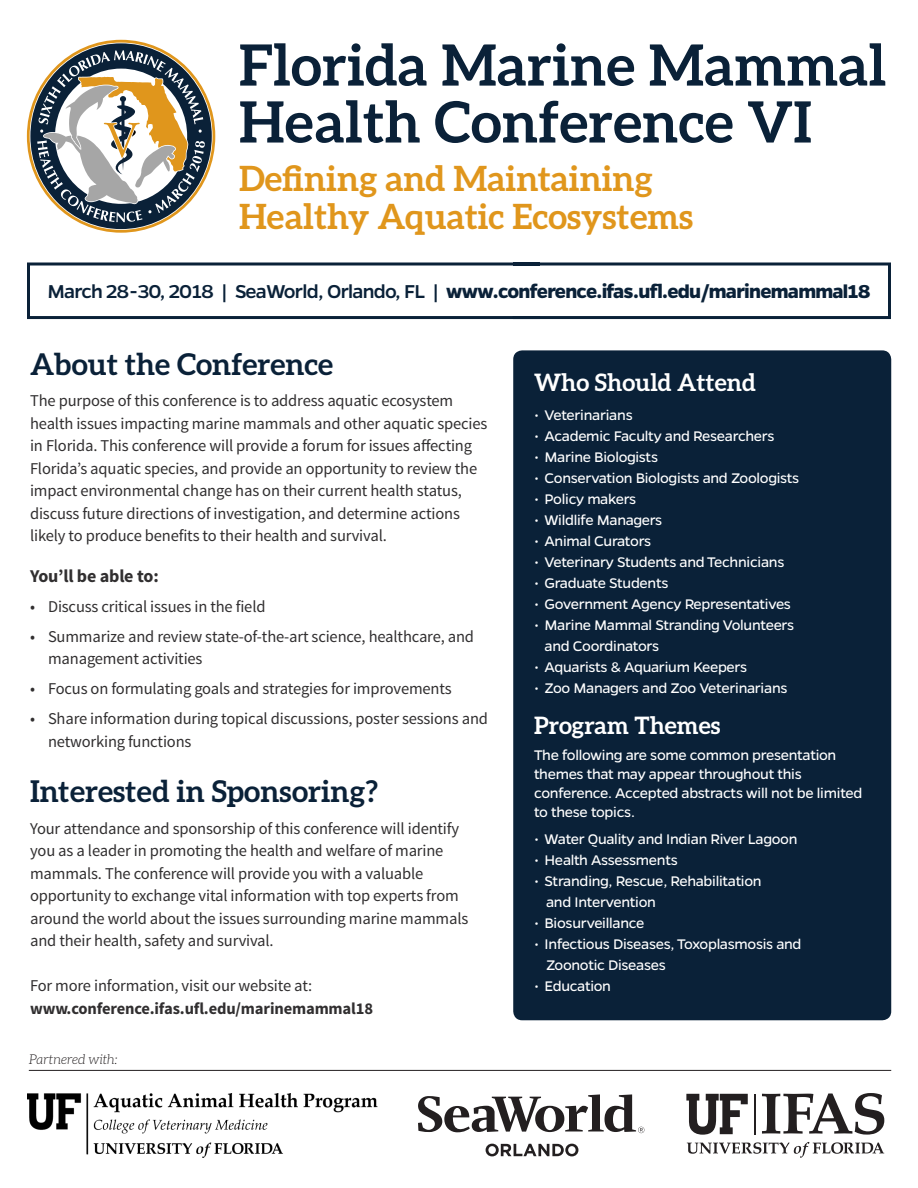
<style>
.page{position:relative;width:918px;height:1188px;background:#fff}
.page>*{position:absolute;margin:0;border:0;box-sizing:border-box;transform-origin:0 0}
.t1{font:700 57px/57px "Aleo";letter-spacing:.005em;color:#0a2138}
.t2{font:700 34.8px "Aleo";color:#e0961c}
.t3{font:700 30px "Aleo";color:#0a2138}
.t4{font:700 24px "Aleo";color:#fff}
.t5{font:700 21.15px "Gentona";letter-spacing:-.035em;color:#0a2138}
.t6{font:700 18px "Source Sans Pro";letter-spacing:-.01em;color:#312f30}
.t7{font:16.5px/22.5px "Source Sans Pro";letter-spacing:-.01em;color:#312f30}
.t8{font:700 16.5px/22.5px "Source Sans Pro";letter-spacing:-.01em;color:#312f30}
.t9{font:15.75px/18.9px "Gentona";letter-spacing:-.02em;color:#fff}
.t10{font:italic 300 13.5px "Aleo";color:#231f20}
.s1{font-weight:500}
.s2{font-weight:400}
</style>
<div class="page">
<svg style="left:27px;top:262px;width:864px;height:58px"></svg>
<svg style="left:27px;top:40px;width:188px;height:193px"></svg>
<div style="left:513px;top:350px;width:378px;height:670px;background:#0a2138;border-radius:9px"></div>
<img style="left:27px;top:1093px;width:351px;height:65px">
<svg style="left:418px;top:1094px;width:226px;height:39px"></svg>
<svg style="left:486px;top:1144px;width:92px;height:12px"></svg>
<hr style="left:754px;top:1094px;width:2px;height:41px;background:#231f20">
<svg style="left:686px;top:1094px;width:62px;height:41px"></svg>
<svg style="left:687px;top:1142px;width:197px;height:16px"></svg>
<svg style="left:762px;top:1093px;width:122px;height:42px"></svg>
<hr style="left:29px;top:1070px;width:862px;height:1px;background:#231f20">
<p class="t1" style="left:239px;top:36px;width:649px">Florida Marine Mammal<br>Health Conference VI</p>
<p class="t2" style="left:239px;top:158px;width:415px">Defining and Maintaining</p>
<p class="t2" style="left:239px;top:196px;width:456px">Healthy Aquatic Ecosystems</p>
<p class="t5" style="left:48px;top:279px;width:824px"><span class="s1">March 28-30, 2018 | SeaWorld, Orlando, FL |</span> www.conference.ifas.ufl.edu/marinemammal18</p>
<p class="t3" style="left:30px;top:346px;width:305px">About the Conference</p>
<p class="t7" style="left:30px;top:390px;width:459px">The purpose of this conference is to address aquatic ecosystem health issues impacting marine mammals and other aquatic species in Florida. This conference will provide a forum for issues affecting Florida’s aquatic species, and provide an opportunity to review the impact environmental change has on their current health status, discuss future directions of investigation, and determine actions likely to produce benefits to their health and survival.</p>
<p class="t6" style="left:30px;top:564px;width:130px">You’ll be able to:</p>
<p class="t7" style="left:30px;top:595px;width:237px">• Discuss critical issues in the field</p>
<p class="t7" style="left:48px;top:625px;width:428px;text-indent:-18px">• Summarize and review state-of-the-art science, healthcare, and management activities</p>
<p class="t7" style="left:30px;top:678px;width:423px">• Focus on formulating goals and strategies for improvements</p>
<p class="t7" style="left:48px;top:708px;width:441px;text-indent:-18px">• Share information during topical discussions, poster sessions and networking functions</p>
<p class="t3" style="left:30px;top:774px;width:349px">Interested in Sponsoring?</p>
<p class="t7" style="left:30px;top:818px;width:440px">Your attendance and sponsorship of this conference will identify you as a leader in promoting the health and welfare of marine mammals. The conference will provide you with a valuable opportunity to exchange vital information with top experts from around the world about the issues surrounding marine mammals and their health, safety and survival.</p>
<p class="t8" style="left:30px;top:975px;width:345px"><span class="s2">For more information, visit our website at: </span>www.conference.ifas.ufl.edu/marinemammal18</p>
<p class="t10" style="left:29px;top:1052px;width:90px">Partnered with:</p>
<p class="t4" style="left:534px;top:369px;width:223px">Who Should Attend</p>
<p class="t9" style="left:534px;top:405px;width:100px">• Veterinarians</p>
<p class="t9" style="left:534px;top:426px;width:242px">• Academic Faculty and Researchers</p>
<p class="t9" style="left:534px;top:447px;width:125px">• Marine Biologists</p>
<p class="t9" style="left:534px;top:468px;width:267px">• Conservation Biologists and Zoologists</p>
<p class="t9" style="left:534px;top:489px;width:104px">• Policy makers</p>
<p class="t9" style="left:534px;top:510px;width:130px">• Wildlife Managers</p>
<p class="t9" style="left:534px;top:531px;width:119px">• Animal Curators</p>
<p class="t9" style="left:534px;top:552px;width:252px">• Veterinary Students and Technicians</p>
<p class="t9" style="left:534px;top:573px;width:136px">• Graduate Students</p>
<p class="t9" style="left:534px;top:594px;width:258px">• Government Agency Representatives</p>
<p class="t9" style="left:534px;top:615px;width:262px">• Marine Mammal Stranding Volunteers</p>
<p class="t9" style="left:545px;top:636px;width:116px">and Coordinators</p>
<p class="t9" style="left:534px;top:657px;width:214px">• Aquarists &amp; Aquarium Keepers</p>
<p class="t9" style="left:534px;top:678px;width:255px">• Zoo Managers and Zoo Veterinarians</p>
<p class="t4" style="left:534px;top:711px;width:188px">Program Themes</p>
<p class="t9" style="left:534px;top:746px;width:330px">The following are some common presentation themes that may appear throughout this conference. Accepted abstracts will not be limited to these topics.</p>
<p class="t9" style="left:534px;top:829px;width:265px">• Water Quality and Indian River Lagoon</p>
<p class="t9" style="left:534px;top:850px;width:145px">• Health Assessments</p>
<p class="t9" style="left:534px;top:871px;width:229px">• Stranding, Rescue, Rehabilitation</p>
<p class="t9" style="left:546px;top:892px;width:111px">and Intervention</p>
<p class="t9" style="left:534px;top:913px;width:112px">• Biosurveillance</p>
<p class="t9" style="left:534px;top:934px;width:269px">• Infectious Diseases, Toxoplasmosis and</p>
<p class="t9" style="left:546px;top:955px;width:121px">Zoonotic Diseases</p>
<p class="t9" style="left:534px;top:976px;width:78px">• Education</p>
</div>
